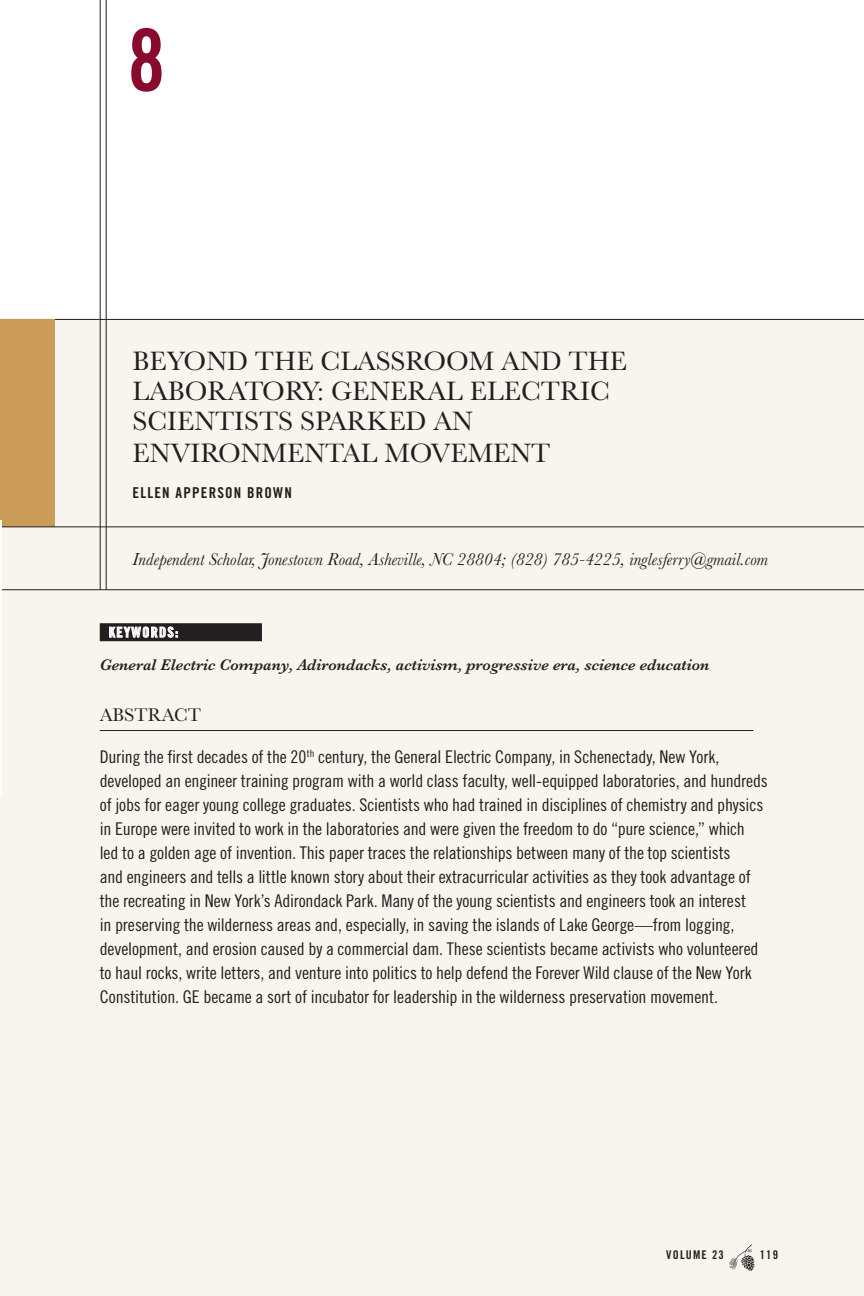
<style>
.page{position:relative;width:864px;height:1296px;background:#fff}
.page>*{position:absolute;margin:0;border:0;box-sizing:border-box;transform-origin:0 0}
.t1{font:86px "Trade Gothic Bold Cond Twenty";color:#880b2d}
.section_page__chapte{font:27.6px/30.6px "Baskerville";color:#231f20}
.body_head_1{font:19px "Baskerville";color:#231f20}
.t2{font:italic 18px "Baskerville";color:#231f20}
.t3{font:17.6px/24px "Trade Gothic Cond Eighteen";letter-spacing:-.01em;color:#231f20}
.keywords{font:italic 600 16px "Baskerville";color:#231f20}
.section_page__contri{font:15px "Trade Gothic Bold Cond Twenty";letter-spacing:.08em;color:#231f20}
.keyword_citation_hea{font:14px "Trade Gothic Bold Cond Twenty";letter-spacing:.1em;color:#fff}
.t4{font:12px "Trade Gothic Bold Cond Twenty";letter-spacing:.1em;color:#231f20}
</style>
<div class="page">
<div style="left:0;top:320px;width:864px;height:976px;background:#f8f5ee"></div>
<div style="left:100px;top:623px;width:162px;height:18px;background:#231f20"></div>
<hr style="left:100px;top:730px;width:653px;height:1px;background:#231f20">
<svg style="left:109px;top:626px;width:69px;height:12px"></svg>
<hr style="left:100px;top:0;width:1px;height:590px;background:#231f20">
<hr style="left:106px;top:0;width:1px;height:590px;background:#231f20">
<hr style="left:0;top:319px;width:864px;height:1px;background:#231f20">
<div style="left:0;top:319px;width:55px;height:208px;background:#cb9b5a"></div>
<hr style="left:0;top:527px;width:864px;height:1px;background:#231f20">
<hr style="left:0;top:589px;width:864px;height:1px;background:#231f20">
<svg style="left:729px;top:1244px;width:26px;height:27px"></svg>
<hr style="left:0;top:520px;width:1px;height:274px;background:#fff">
<p class="t1" style="left:127px;top:8px;width:40px">8</p>
<p class="section_page__chapte" style="left:133px;top:346px;width:496px">BEYOND THE CLASSROOM AND THE<br>LABORATORY: GENERAL ELECTRIC<br>SCIENTISTS SPARKED AN<br>ENVIRONMENTAL MOVEMENT</p>
<p class="section_page__contri" style="left:133px;top:484px;width:161px">ELLEN APPERSON BROWN</p>
<p class="t2" style="left:133px;top:547px;width:637px">Independent Scholar, Jonestown Road, Asheville, NC 28804; (828) 785-4225, inglesferry@gmail.com</p>
<p class="keyword_citation_hea" style="left:109px;top:624px;width:71px">KEYWORDS:</p>
<p class="keywords" style="left:100px;top:654px;width:611px">General Electric Company, Adirondacks, activism, progressive era, science education</p>
<p class="body_head_1" style="left:100px;top:703px;width:103px">ABSTRACT</p>
<p class="t3" style="left:100px;top:745px;width:670px">During the first decades of the 20<sup>th</sup> century, the General Electric Company, in Schenectady, New York, developed an engineer training program with a world class faculty, well-equipped laboratories, and hundreds of jobs for eager young college graduates. Scientists who had trained in disciplines of chemistry and physics in Europe were invited to work in the laboratories and were given the freedom to do “pure science,” which led to a golden age of invention. This paper traces the relationships between many of the top scientists<br>and engineers and tells a little known story about their extracurricular activities as they took advantage of the recreating in New York’s Adirondack Park. Many of the young scientists and engineers took an interest<br>in preserving the wilderness areas and, especially, in saving the islands of Lake George—from logging, development, and erosion caused by a commercial dam. These scientists became activists who volunteered to haul rocks, write letters, and venture into politics to help defend the Forever Wild clause of the New York Constitution. GE became a sort of incubator for leadership in the wilderness preservation movement.</p>
<p class="t4" style="left:666px;top:1248px;width:59px">VOLUME 23</p>
<p class="t4" style="left:760px;top:1248px;width:20px">119</p>
</div>
